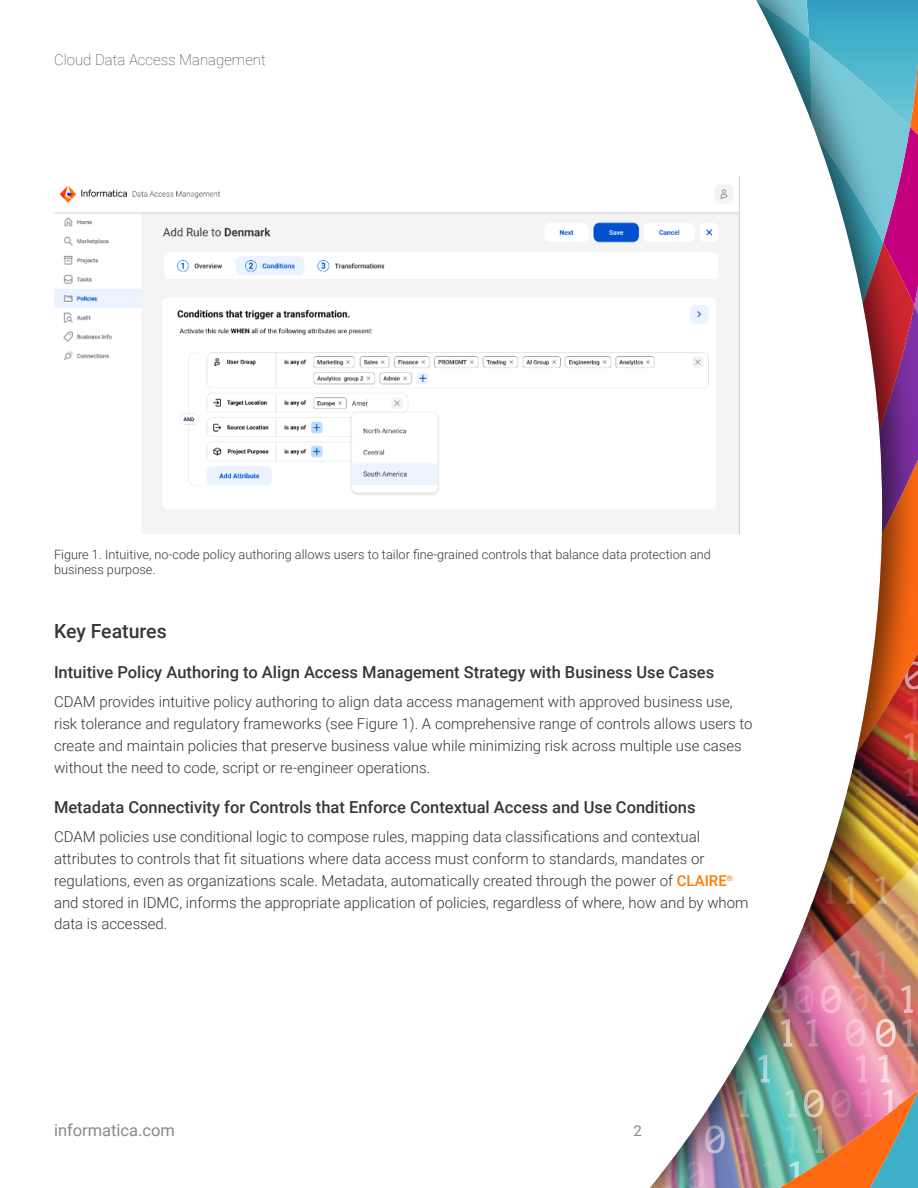
<style>
.page{position:relative;width:918px;height:1188px;background:#fff}
.page>*{position:absolute;margin:0;border:0;box-sizing:border-box;transform-origin:0 0}
.t1{font:500 19.5px "Roboto";color:#373737}
.t2{font:500 16.5px "Roboto";color:#373737}
.t3{font:16.5px "Roboto";color:#878a8c}
.t4{font:300 15px/21.8px "Roboto";color:#373737}
.t5{font:100 15px "Roboto";color:#373737}
.t6{font:15px "Roboto";color:#878a8c}
.t7{font:300 12.75px/15px "Roboto";color:#373737}
.s1{font-weight:500;color:#ff7d00}
</style>
<div class="page">
<img style="left:879px;top:0;width:39px;height:1188px">
<img style="left:650px;top:0;width:229px;height:1188px">
<img style="left:54px;top:177px;width:685px;height:357px">
<p class="t5" style="left:54px;top:49px;width:213px">Cloud Data Access Management</p>
<p class="t7" style="left:54px;top:546px;width:658px">Figure 1. Intuitive, no-code policy authoring allows users to tailor fine-grained controls that balance data protection and business purpose.</p>
<h1 class="t1" style="left:54px;top:617px;width:114px">Key Features</h1>
<p class="t2" style="left:54px;top:661px;width:662px">Intuitive Policy Authoring to Align Access Management Strategy with Business Use Cases</p>
<p class="t4" style="left:54px;top:690px;width:700px">CDAM provides intuitive policy authoring to align data access management with approved business use, risk tolerance and regulatory frameworks (see Figure 1). A comprehensive range of controls allows users to create and maintain policies that preserve business value while minimizing risk across multiple use cases without the need to code, script or re-engineer operations.</p>
<p class="t2" style="left:54px;top:796px;width:643px">Metadata Connectivity for Controls that Enforce Contextual Access and Use Conditions</p>
<p class="t4" style="left:54px;top:825px;width:696px">CDAM policies use conditional logic to compose rules, mapping data classifications and contextual attributes to controls that fit situations where data access must conform to standards, mandates or regulations, even as organizations scale. Metadata, automatically created through the power of <span class="s1">CLAIRE</span><sup>® </sup>and stored in IDMC, informs the appropriate application of policies, regardless of where, how and by whom data is accessed.</p>
<p class="t3" style="left:54px;top:1118px;width:123px">informatica.com</p>
<p class="t6" style="left:634px;top:1120px;width:10px">2</p>
</div>
